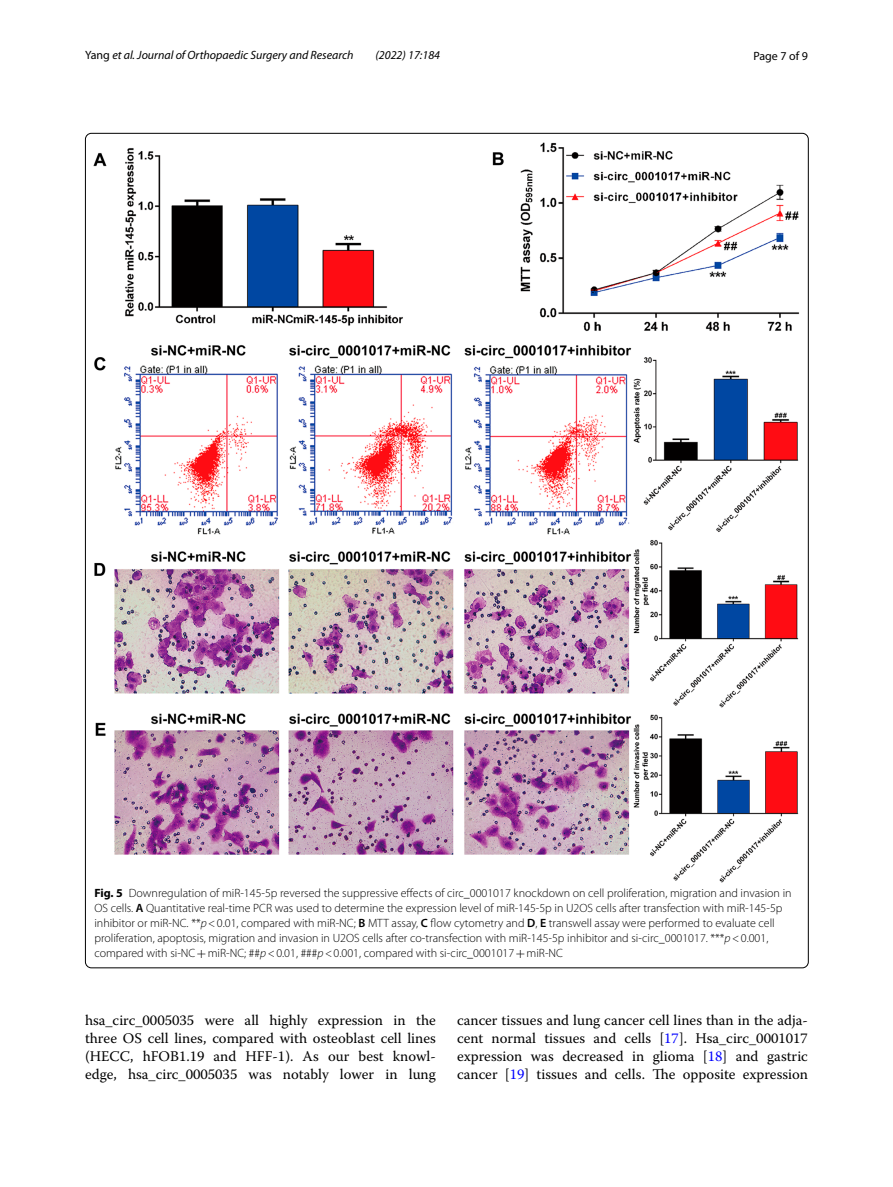
<style>
.page{position:relative;width:893px;height:1187px;background:#fff}
.page>*{position:absolute;margin:0;border:0;box-sizing:border-box;transform-origin:0 0}
.t1{font:14.7px/18px "Warnock Pro";color:#000;text-align:justify}
.t2{font:300 12px/15px "Myriad Pro";color:#000}
.t3{font:italic 12px "Myriad Pro";color:#000}
.t4{font:12px "Myriad Pro";color:#000}
.s1{font-style:normal}
.s2{font-weight:700}
.s3{font-weight:600}
.s4{font-style:italic}
.s5{font-family:"MTSY";font-weight:400}
.s6{color:#00f}
</style>
<div class="page">
<img style="left:94px;top:142px;width:706px;height:740px">
<p class="t3" style="left:85px;top:48px;width:270px"><span class="s1">Yang</span> et al. Journal of Orthopaedic Surgery and Research</p>
<p class="t3" style="left:375px;top:48px;width:66px">(2022) 17:184</p>
<p class="t4" style="left:753px;top:48px;width:56px">Page 7 of 9</p>
<p class="t2" style="left:94px;top:886px;width:699px"><span class="s2">Fig. 5</span> Downregulation of miR-145-5p reversed the suppressive effects of circ_0001017 knockdown on cell proliferation, migration and invasion in OS cells. <span class="s3">A</span> Quantitative real-time PCR was used to determine the expression level of miR-145-5p in U2OS cells after transfection with miR-145-5p inhibitor or miR-NC. **<span class="s4">p</span>&lt;0.01, compared with miR-NC; <span class="s3">B</span> MTT assay, <span class="s3">C</span> flow cytometry and <span class="s3">D</span>, <span class="s3">E</span> transwell assay were performed to evaluate cell proliferation, apoptosis, migration and invasion in U2OS cells after co-transfection with miR-145-5p inhibitor and si-circ_0001017. ***<span class="s4">p</span>&lt;0.001, compared with si-NC<span class="s5">+</span>miR-NC; ##<span class="s4">p</span>&lt;0.01, ###<span class="s4">p</span>&lt;0.001, compared with si-circ_0001017<span class="s5">+</span>miR-NC</p>
<p class="t1" style="left:85px;top:1010px;width:352px">hsa_circ_0005035 were all highly expression in the three OS cell lines, compared with osteoblast cell lines (HECC, hFOB1.19 and HFF-1). As our best knowl&shy;edge, hsa_circ_0005035 was notably lower in lung</p>
<p class="t1" style="left:457px;top:1010px;width:352px">cancer tissues and lung cancer cell lines than in the adja&shy;cent normal tissues and cells [<span class="s6">17</span>]. Hsa_circ_0001017 expression was decreased in glioma [<span class="s6">18</span>] and gastric cancer [<span class="s6">19</span>] tissues and cells. The opposite expression</p>
</div>
